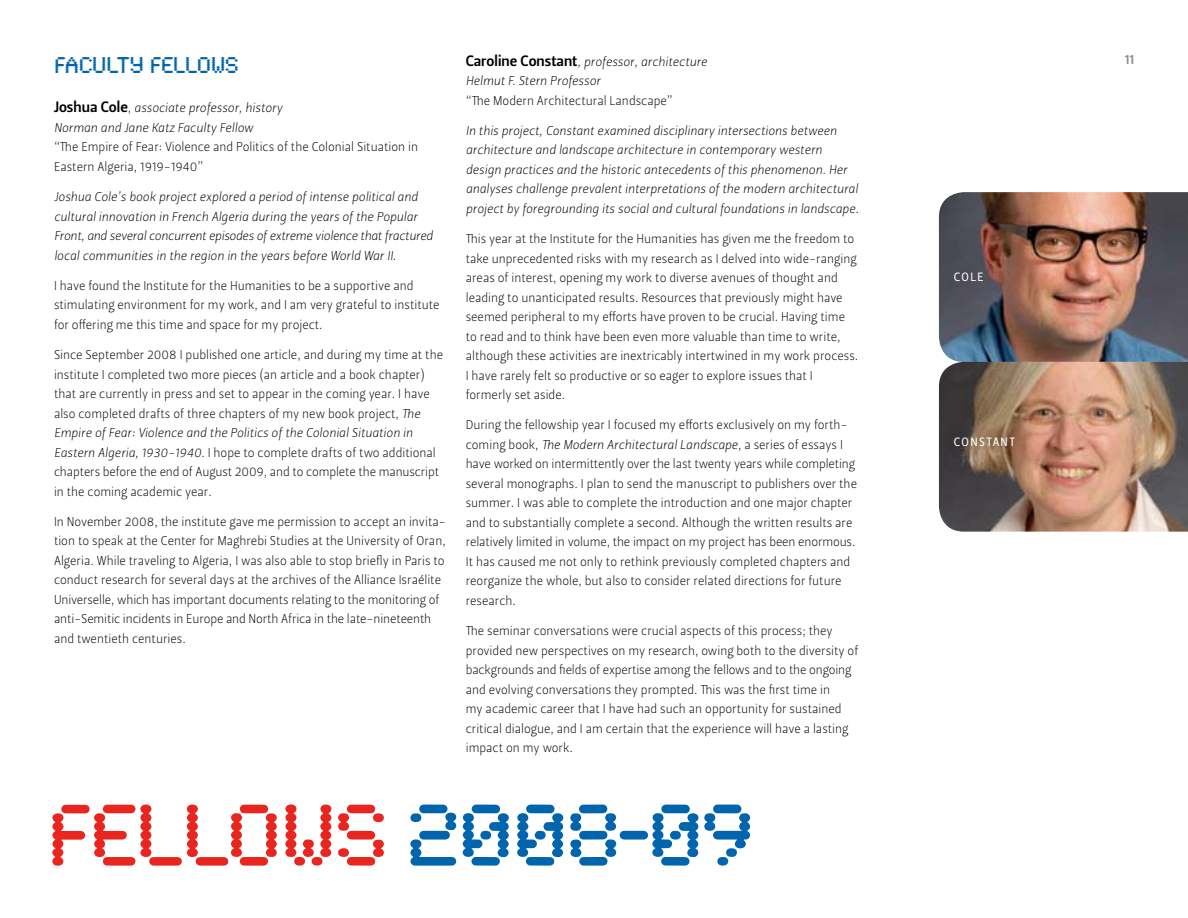
<style>
.page{position:relative;width:1188px;height:918px;background:#fff}
.page>*{position:absolute;margin:0;border:0;box-sizing:border-box;transform-origin:0 0}
.t1{font:91.8px "Synchro DCE";color:#e9251f}
.t2{font:24px "Synchro DCE";color:#0065ad}
.t3{font:13.5px "Leitura Sans Grot 3";color:#8c8d8f}
.t4{font:12.75px/19.5px "Leitura Sans Grot 1";color:#000}
.t5{font:12.75px/19.5px "Leitura Sans Italic 1";color:#000}
.t6{font:12px "Leitura Sans Grot 2";letter-spacing:.115em;color:#fff}
.s1{font-family:"Leitura Sans Grot 3";font-size:15px}
.s2{font-family:"Leitura Sans Italic 1"}
.s3{font-family:"Leitura Sans Grot 1"}
.s4{color:#0065ad}
</style>
<div class="page">
<img style="left:939px;top:192px;width:249px;height:340px">
<h2 class="t2" style="left:54px;top:48px;width:186px">FACULTY FELLOWS</h2>
<p class="t5" style="left:54px;top:98px;width:230px"><span class="s1">Joshua Cole</span>, associate professor, history<br>Norman and Jane Katz Faculty Fellow</p>
<p class="t4" style="left:54px;top:137px;width:366px">“The Empire of Fear: Violence and Politics of the Colonial Situation in<br>Eastern Algeria, 1919-1940”</p>
<p class="t5" style="left:54px;top:187px;width:380px">Joshua Cole’s book project explored a period of intense political and cultural innovation in French Algeria during the years of the Popular Front, and several concurrent episodes of extreme violence that fractured local communities in the region in the years before World War II.</p>
<p class="t4" style="left:54px;top:276px;width:387px">I have found the Institute for the Humanities to be a supportive and stimulating environment for my work, and I am very grateful to institute for offering me this time and space for my project.</p>
<p class="t4" style="left:54px;top:345px;width:391px">Since September 2008 I published one article, and during my time at the institute I completed two more pieces (an article and a book chapter) that are currently in press and set to appear in the coming year. I have also completed drafts of three chapters of my new book project, <span class="s2">The</span></p>
<p class="t5" style="left:54px;top:423px;width:360px">Empire of Fear: Violence and the Politics of the Colonial Situation in</p>
<p class="t4" style="left:54px;top:443px;width:387px"><span class="s2">Eastern Algeria, 1930-1940</span>. I hope to complete drafts of two additional chapters before the end of August 2009, and to complete the manuscript in the coming academic year.</p>
<p class="t4" style="left:54px;top:512px;width:393px">In November 2008, the institute gave me permission to accept an invita&shy;tion to speak at the Center for Maghrebi Studies at the University of Oran, Algeria. While traveling to Algeria, I was also able to stop briefly in Paris to conduct research for several days at the archives of the Alliance Israélite Universelle, which has important documents relating to the monitoring of anti-Semitic incidents in Europe and North Africa in the late-nineteenth and twentieth centuries.</p>
<p class="t5" style="left:466px;top:52px;width:243px"><span class="s1">Caroline Constant</span>, professor, architecture<br>Helmut F. Stern Professor</p>
<p class="t4" style="left:466px;top:91px;width:209px">“The Modern Architectural Landscape”</p>
<p class="t5" style="left:466px;top:121px;width:395px">In this project, Constant examined disciplinary intersections between architecture and landscape architecture in contemporary western design practices and the historic antecedents of this phenomenon. Her analyses challenge prevalent interpretations of the modern architectural project by foregrounding its social and cultural foundations in landscape.</p>
<p class="t4" style="left:466px;top:229px;width:394px">This year at the Institute for the Humanities has given me the freedom to take unprecedented risks with my research as I delved into wide-ranging areas of interest, opening my work to diverse avenues of thought and leading to unanticipated results. Resources that previously might have seemed peripheral to my efforts have proven to be crucial. Having time to read and to think have been even more valuable than time to write, although these activities are inextricably intertwined in my work process.<br>I have rarely felt so productive or so eager to explore issues that I formerly set aside.</p>
<p class="t4" style="left:466px;top:415px;width:383px">During the fellowship year I focused my efforts exclusively on my forth-</p>
<p class="t5" style="left:466px;top:435px;width:379px"><span class="s3">coming book,</span> The Modern Architectural Landscape<span class="s3">, a series of essays I</span></p>
<p class="t4" style="left:466px;top:454px;width:393px">have worked on intermittently over the last twenty years while completing several monographs. I plan to send the manuscript to publishers over the summer. I was able to complete the introduction and one major chapter and to substantially complete a second. Although the written results are relatively limited in volume, the impact on my project has been enormous.<br>It has caused me not only to rethink previously completed chapters and reorganize the whole, but also to consider related directions for future research.</p>
<p class="t4" style="left:466px;top:621px;width:394px">The seminar conversations were crucial aspects of this process; they provided new perspectives on my research, owing both to the diversity of backgrounds and fields of expertise among the fellows and to the ongoing and evolving conversations they prompted. This was the first time in<br>my academic career that I have had such an opportunity for sustained critical dialogue, and I am certain that the experience will have a lasting impact on my work.</p>
<h1 class="t1" style="left:47px;top:770px;width:706px">FELLOWS <span class="s4">2008-09</span></h1>
<p class="t6" style="left:954px;top:270px;width:31px">COLE</p>
<p class="t6" style="left:954px;top:435px;width:63px">CONSTANT</p>
<p class="t3" style="left:1125px;top:52px;width:11px">11</p>
</div>
